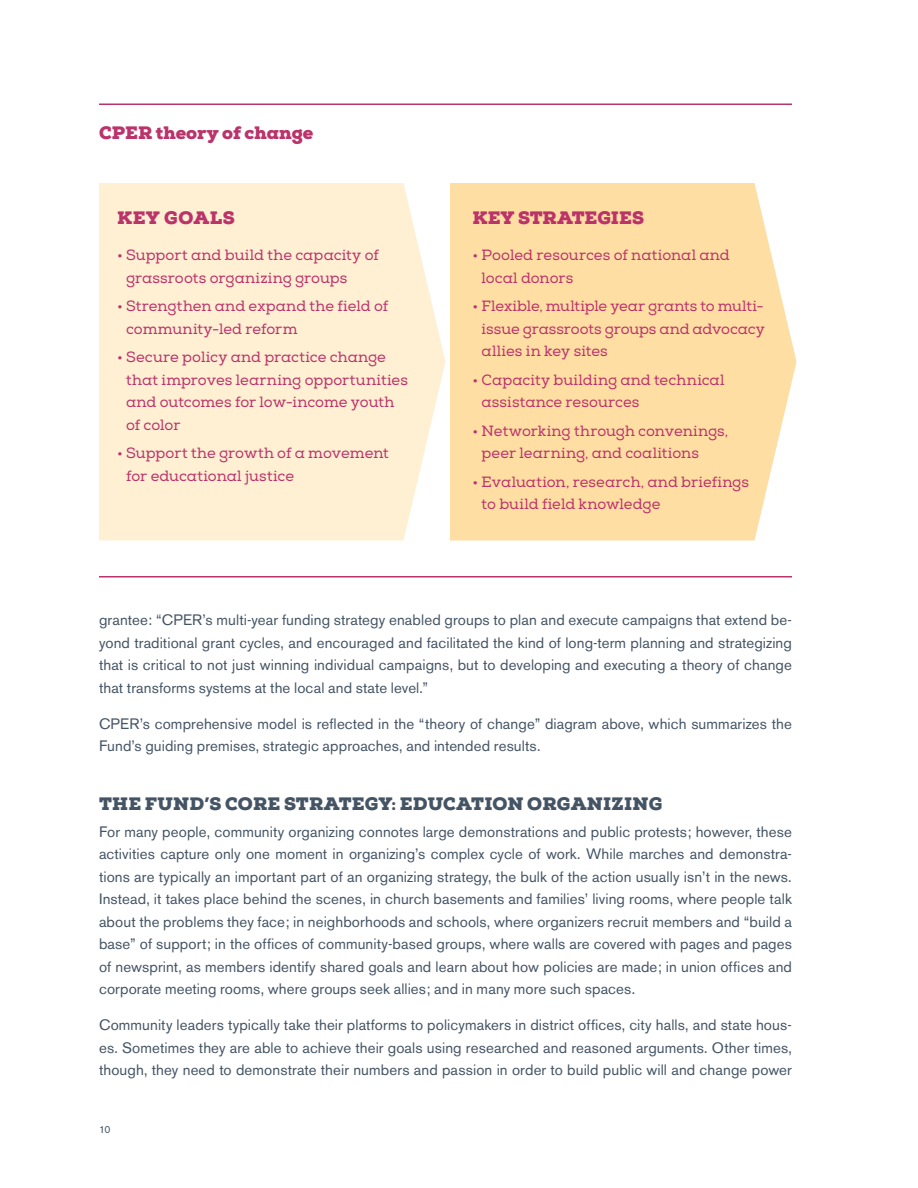
<style>
.page{position:relative;width:918px;height:1188px;background:#fff}
.page>*{position:absolute;margin:0;border:0;box-sizing:border-box;transform-origin:0 0}
.t1{font:900 18px "Nexa Slab";letter-spacing:.01em;color:#445464}
.t2{font:900 18px "Nexa Slab";letter-spacing:.005em;color:#ba336a}
.t3{font:900 18px "Nexa Slab";letter-spacing:.025em;color:#ba336a}
.t4{font:15px/22.5px "Akzidenz Grotesk BE";letter-spacing:.01em;color:#445464;text-align:justify}
.t5{font:14.85px/22.5px "Nexa Slab";color:#ba336a}
.t6{font:10.35px "Akzidenz Grotesk BQ";color:#445464}
</style>
<div class="page">
<div style="left:99px;top:183px;width:347px;height:357px;background:#ffefd3"></div>
<div style="left:450px;top:183px;width:346px;height:357px;background:#ffdea4"></div>
<hr style="left:99px;top:576px;width:693px;height:2px;background:#ba336a">
<hr style="left:99px;top:104px;width:693px;height:1px;background:#ba336a">
<p class="t2" style="left:99px;top:121px;width:216px">CPER theory of change</p>
<p class="t3" style="left:117px;top:207px;width:119px">KEY GOALS</p>
<p class="t5" style="left:126px;top:244px;width:254px;text-indent:-9px">• Support and build the capacity of grassroots organizing groups</p>
<p class="t5" style="left:126px;top:295px;width:264px;text-indent:-9px">• Strengthen and expand the field of community-led reform</p>
<p class="t5" style="left:126px;top:346px;width:283px;text-indent:-9px">• Secure policy and practice change that improves learning opportunities and outcomes for low-income youth of color</p>
<p class="t5" style="left:126px;top:442px;width:264px;text-indent:-9px">• Support the growth of a movement for educational justice</p>
<p class="t2" style="left:472px;top:207px;width:173px">KEY STRATEGIES</p>
<p class="t5" style="left:482px;top:244px;width:250px;text-indent:-9px">• Pooled resources of national and local donors</p>
<p class="t5" style="left:482px;top:295px;width:285px;text-align:justify;text-indent:-9px">• Flexible, multiple year grants to multi&shy;issue grassroots groups and advocacy allies in key sites</p>
<p class="t5" style="left:482px;top:369px;width:244px;text-indent:-9px">• Capacity building and technical assistance resources</p>
<p class="t5" style="left:482px;top:420px;width:248px;text-indent:-9px">• Networking through convenings, peer learning, and coalitions</p>
<p class="t5" style="left:482px;top:471px;width:269px;text-indent:-9px">• Evaluation, research, and briefings to build field knowledge</p>
<p class="t4" style="left:99px;top:609px;width:694px">grantee: “CPER’s multi-year funding strategy enabled groups to plan and execute campaigns that extend be&shy;yond traditional grant cycles, and encouraged and facilitated the kind of long-term planning and strategizing that is critical to not just winning individual campaigns, but to developing and executing a theory of change that transforms systems at the local and state level.”</p>
<p class="t4" style="left:99px;top:712px;width:694px">CPER’s comprehensive model is reflected in the “theory of change” diagram above, which summarizes the<br>Fund’s guiding premises, strategic approaches, and intended results.</p>
<p class="t1" style="left:99px;top:792px;width:565px">THE FUND’S CORE STRATEGY: EDUCATION ORGANIZING</p>
<p class="t4" style="left:99px;top:820px;width:695px">For many people, community organizing connotes large demonstrations and public protests; however, these activities capture only one moment in organizing’s complex cycle of work. While marches and demonstra&shy;tions are typically an important part of an organizing strategy, the bulk of the action usually isn’t in the news.<br>Instead, it takes place behind the scenes, in church basements and families’ living rooms, where people talk about the problems they face; in neighborhoods and schools, where organizers recruit members and “build a base” of support; in the offices of community-based groups, where walls are covered with pages and pages of newsprint, as members identify shared goals and learn about how policies are made; in union offices and corporate meeting rooms, where groups seek allies; and in many more such spaces.</p>
<p class="t4" style="left:99px;top:1014px;width:695px">Community leaders typically take their platforms to policymakers in district offices, city halls, and state hous&shy;es. Sometimes they are able to achieve their goals using researched and reasoned arguments. Other times, though, they need to demonstrate their numbers and passion in order to build public will and change power</p>
<p class="t6" style="left:99px;top:1124px;width:13px">10</p>
</div>
